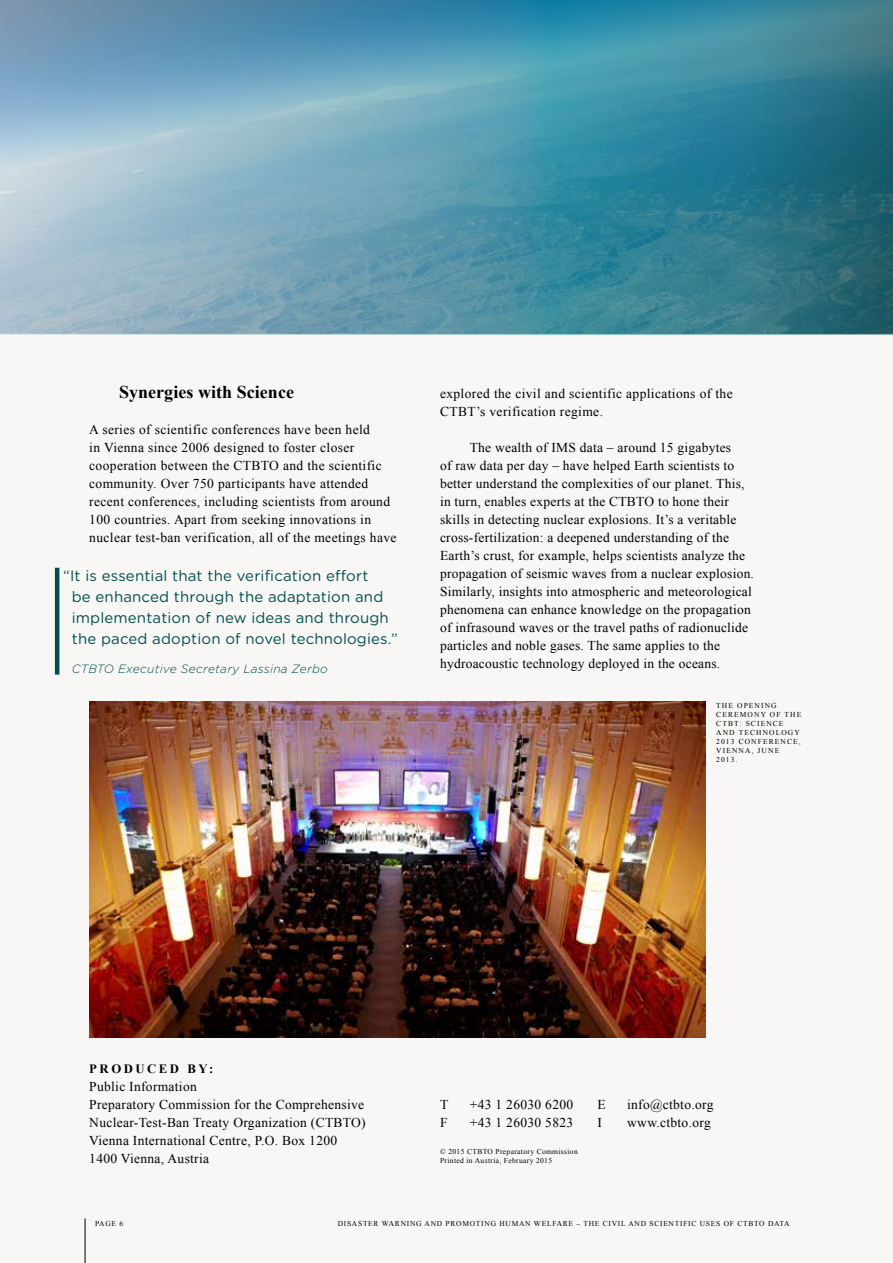
<style>
.page{position:relative;width:893px;height:1263px;background:#fff}
.page>*{position:absolute;margin:0;border:0;box-sizing:border-box;transform-origin:0 0}
.t1{font:700 18px "Times New Roman";color:#000}
.t2{font:15px/21px "Gotham Rounded";letter-spacing:.01em;color:#004f50}
.t3{font:13.5px/18px "Times New Roman";letter-spacing:.02em;color:#000}
.t4{font:700 12.75px "Times New Roman";letter-spacing:.2em;color:#000}
.t5{font:italic 300 12px "Gotham Rounded";letter-spacing:.02em;color:#004f50}
.t6{font:7.5px "Times New Roman";letter-spacing:.1em;color:#000}
.t7{font:7.5px/9px "Times New Roman";letter-spacing:.15em;color:#000}
.t8{font:7.5px/9px "Times New Roman";letter-spacing:.045em;color:#000}
</style>
<div class="page">
<div style="left:0;top:334px;width:893px;height:929px;background:#f8f7f5"></div>
<hr style="left:85px;top:1218px;width:1px;height:45px;background:#000">
<svg style="left:0;top:0;width:893px;height:335px;background:#5c97ac"></svg>
<img style="left:89px;top:702px;width:616px;height:335px">
<hr style="left:55px;top:568px;width:4px;height:107px;background:#004f50">
<h1 class="t1" style="left:119px;top:380px;width:176px">Synergies with Science</h1>
<p class="t3" style="left:89px;top:420px;width:309px">A series of scientific conferences have been held<br>in Vienna since 2006 designed to foster closer cooperation between the CTBTO and the scientific community. Over 750 participants have attended recent conferences, including scientists from around 100 countries. Apart from seeking innovations in nuclear test-ban verification, all of the meetings have</p>
<p class="t2" style="left:72px;top:564px;width:327px;text-indent:-9px">“It is essential that the verification effort<br>be enhanced through the adaptation and implementation of new ideas and through the paced adoption of novel technologies.”</p>
<p class="t5" style="left:72px;top:661px;width:258px">CTBTO Executive Secretary Lassina Zerbo</p>
<p class="t3" style="left:440px;top:384px;width:294px">explored the civil and scientific applications of the<br>CTBT’s verification regime.</p>
<p class="t3" style="left:440px;top:438px;width:315px;text-indent:30px">The wealth of IMS data – around 15 gigabytes<br>of raw data per day – have helped Earth scientists to better understand the complexities of our planet. This, in turn, enables experts at the CTBTO to hone their skills in detecting nuclear explosions. It’s a veritable cross-fertilization: a deepened understanding of the Earth’s crust, for example, helps scientists analyze the propagation of seismic waves from a nuclear explosion.<br>Similarly, insights into atmospheric and meteorological phenomena can enhance knowledge on the propagation of infrasound waves or the travel paths of radionuclide particles and noble gases. The same applies to the hydroacoustic technology deployed in the oceans.</p>
<p class="t7" style="left:716px;top:701px;width:87px">THE OPENING<br>CEREMONY OF THE<br>CTBT: SCIENCE<br>AND TECHNOLOGY<br>2013 CONFERENCE,<br>VIENNA, JUNE<br>2013.</p>
<p class="t4" style="left:89px;top:1060px;width:125px">PRODUCED BY:</p>
<p class="t3" style="left:89px;top:1077px;width:278px">Public Information<br>Preparatory Commission for the Comprehensive Nuclear-Test-Ban Treaty Organization (CTBTO)<br>Vienna International Centre, P.O. Box 1200<br>1400 Vienna, Austria</p>
<p class="t3" style="left:440px;top:1095px;width:10px">T</p>
<p class="t3" style="left:470px;top:1095px;width:105px">+43 1 26030 6200</p>
<p class="t3" style="left:597px;top:1095px;width:10px">E</p>
<p class="t3" style="left:627px;top:1095px;width:88px">info@ctbto.org</p>
<p class="t3" style="left:440px;top:1113px;width:9px">F</p>
<p class="t3" style="left:470px;top:1113px;width:105px">+43 1 26030 5823</p>
<p class="t3" style="left:597px;top:1113px;width:6px">I</p>
<p class="t3" style="left:627px;top:1113px;width:85px">www.ctbto.org</p>
<p class="t8" style="left:440px;top:1147px;width:139px">© 2015 CTBTO Preparatory Commission<br>Printed in Austria, February 2015</p>
<p class="t6" style="left:95px;top:1219px;width:30px">PAGE 6</p>
<p class="t6" style="left:338px;top:1219px;width:453px">DISASTER WARNING AND PROMOTING HUMAN WELFARE – THE CIVIL AND SCIENTIFIC USES OF CTBTO DATA</p>
</div>
